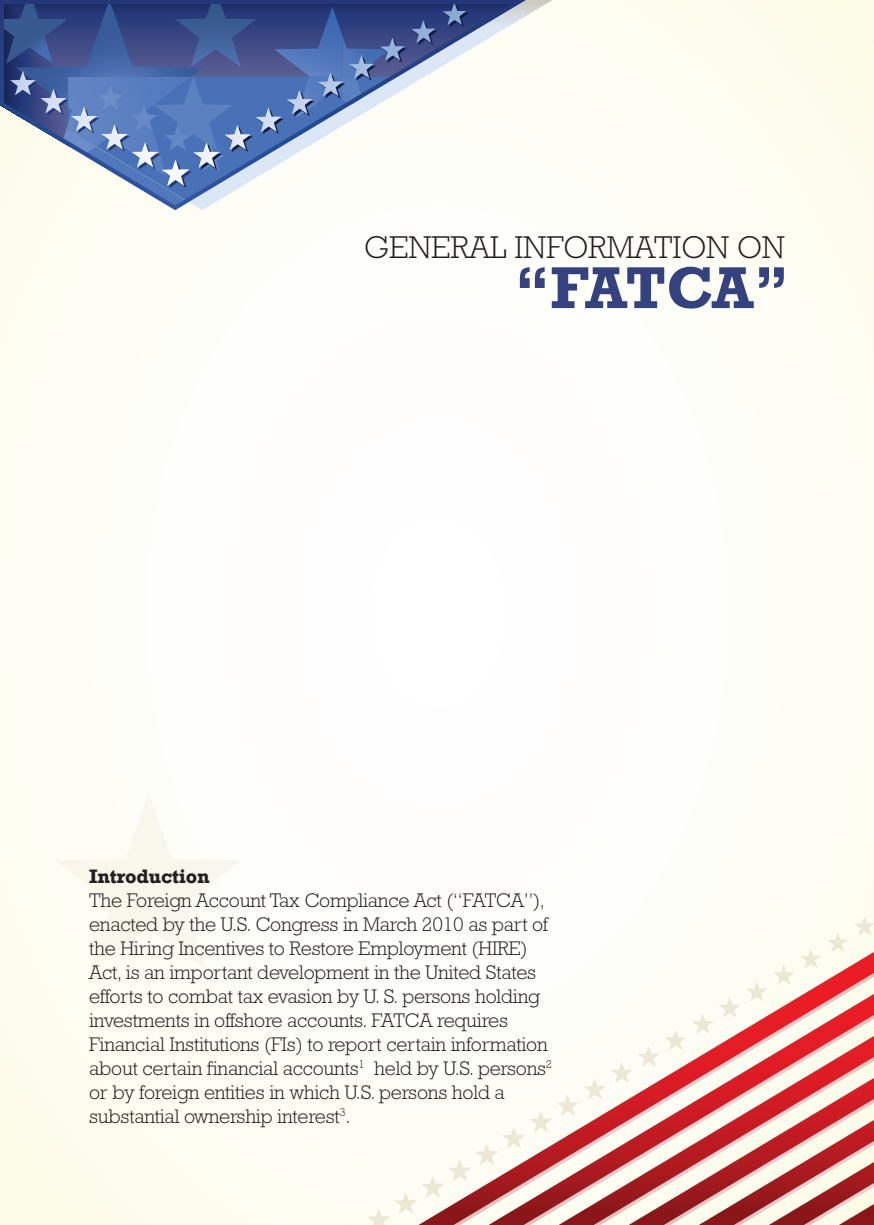
<style>
.page{position:relative;width:874px;height:1225px;background:#fff}
.page>*{position:absolute;margin:0;border:0;box-sizing:border-box;transform-origin:0 0}
.t1{font:700 60px "Rockwell";letter-spacing:-.025em;color:#34427f}
.t2{font:300 32px "Rockwell";color:#231f20}
.t3{font:300 20px/24px "Rockwell";letter-spacing:-.01em;color:#231f20}
.t4{font:700 20px "Rockwell";letter-spacing:-.01em;color:#231f20}
</style>
<div class="page">
<div style="left:0;top:0;width:873px;height:1225px;background:#fefef8"></div>
<svg style="left:367px;top:916px;width:506px;height:309px"></svg>
<svg style="left:418px;top:952px;width:455px;height:273px"></svg>
<svg style="left:0;top:0;width:525px;height:210px"></svg>
<p class="t2" style="left:364px;top:229px;width:422px">GENERAL INFORMATION ON</p>
<p class="t1" style="left:514px;top:251px;width:276px">“FATCA”</p>
<p class="t4" style="left:89px;top:863px;width:122px">Introduction</p>
<p class="t3" style="left:89px;top:887px;width:464px">The Foreign Account Tax Compliance Act (“FATCA”), enacted by the U.S. Congress in March 2010 as part of the Hiring Incentives to Restore Employment (HIRE)<br>Act, is an important development in the United States efforts to combat tax evasion by U. S. persons holding investments in offshore accounts. FATCA requires Financial Institutions (FIs) to report certain information about certain financial accounts<sup>1</sup> held by U.S. persons<sup>2 </sup>or by foreign entities in which U.S. persons hold a substantial ownership interest<sup>3</sup>.</p>
</div>
